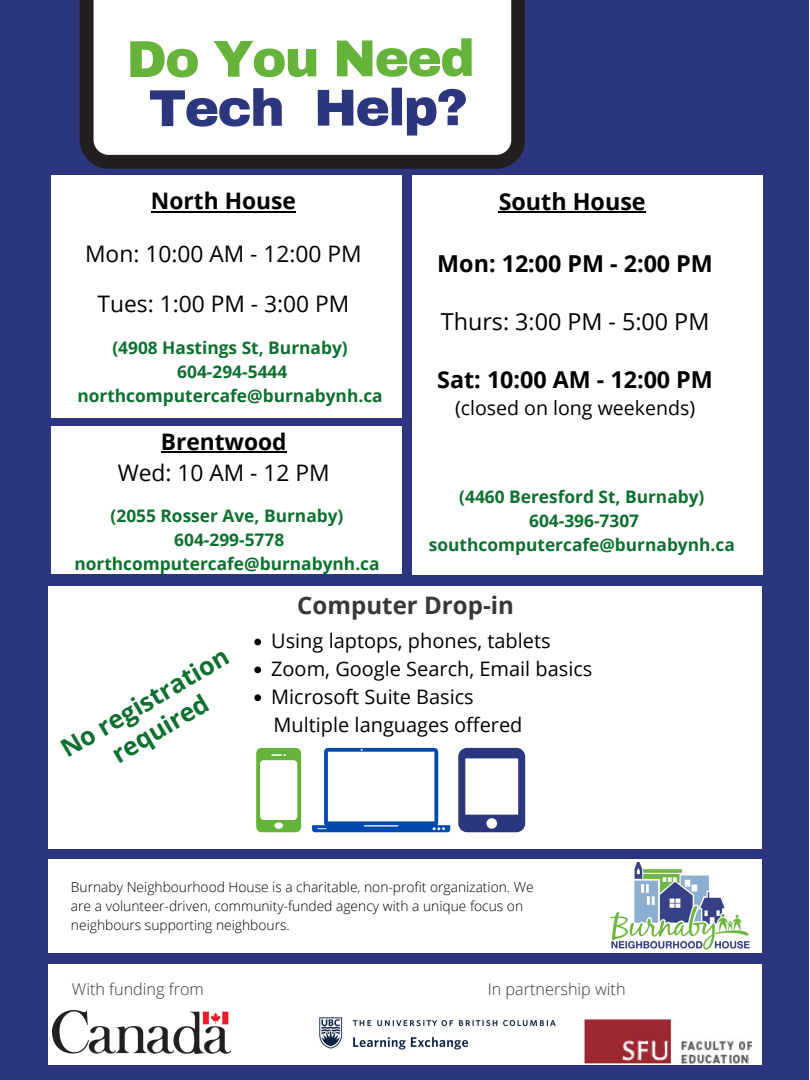
<style>
.page{position:relative;width:810px;height:1080px;background:#fff}
.page>*{position:absolute;margin:0;border:0;box-sizing:border-box;transform-origin:0 0}
.t1{font:900 51.94px "Archivo";letter-spacing:-.04em;color:#66b339}
.t2{font:900 51.94px "Archivo";letter-spacing:-.04em;color:#2b367f}
.t3{font:700 25px/30.4px "Open Sans";color:#0c702e;text-align:center}
.t4{font:700 24.06px "Open Sans";color:#383838}
.t5{font:700 23.31px "Open Sans";color:#000}
.t6{font:23.31px "Open Sans";color:#000}
.t7{font:22.75px "Open Sans";color:#000}
.t8{font:700 22.75px "Open Sans";color:#000}
.t9{font:19.94px "Open Sans";color:#000}
.t10{font:19.56px "Open Sans";color:#000}
.t11{font:700 17.31px "Open Sans";color:#0c702e}
.t12{font:300 16.25px "Open Sans";color:#383838}
.t13{font:300 13.81px/19.1px "Open Sans";color:#000}
</style>
<div class="page">
<div style="left:0;top:0;width:809px;height:1080px;background:#2b367f"></div>
<div style="left:48px;top:964px;width:714px;height:101px;background:#fff"></div>
<img style="left:53px;top:1010px;width:177px;height:44px">
<img style="left:585px;top:1018px;width:166px;height:46px">
<div style="left:48px;top:586px;width:714px;height:262px;background:#fff"></div>
<svg style="left:80px;top:0;width:445px;height:169px;background:#dfdfdf"></svg>
<div style="left:48px;top:859px;width:714px;height:94px;background:#fff"></div>
<img style="left:610px;top:862px;width:139px;height:88px">
<div style="left:51px;top:175px;width:351px;height:243px;background:#fff"></div>
<hr style="left:151px;top:211px;width:145px;height:2px;background:#000">
<div style="left:413px;top:175px;width:350px;height:400px;background:#fff"></div>
<hr style="left:499px;top:211px;width:147px;height:2px;background:#000">
<img style="left:319px;top:1017px;width:237px;height:33px">
<svg style="left:254px;top:639px;width:7px;height:6px"></svg>
<svg style="left:254px;top:667px;width:7px;height:6px"></svg>
<svg style="left:254px;top:694px;width:7px;height:7px"></svg>
<svg style="left:458px;top:748px;width:67px;height:84px"></svg>
<svg style="left:312px;top:748px;width:139px;height:84px"></svg>
<svg style="left:256px;top:748px;width:45px;height:84px"></svg>
<div style="left:51px;top:426px;width:351px;height:148px;background:#fff"></div>
<hr style="left:161px;top:451px;width:126px;height:2px;background:#000">
<p class="t1" style="left:127px;top:31px;width:350px">Do You Need</p>
<p class="t2" style="left:149px;top:80px;width:321px">Tech Help?</p>
<p class="t8" style="left:151px;top:185px;width:146px">North House</p>
<p class="t7" style="left:85px;top:238px;width:278px">Mon: 10:00 AM - 12:00 PM</p>
<p class="t7" style="left:98px;top:288px;width:253px">Tues: 1:00 PM - 3:00 PM</p>
<p class="t11" style="left:112px;top:335px;width:237px">(4908 Hastings St, Burnaby)</p>
<p class="t11" style="left:177px;top:360px;width:112px">604-294-5444</p>
<p class="t11" style="left:77px;top:384px;width:307px">northcomputercafe@burnabynh.ca</p>
<p class="t8" style="left:161px;top:425px;width:127px">Brentwood</p>
<p class="t7" style="left:118px;top:457px;width:213px">Wed: 10 AM - 12 PM</p>
<p class="t11" style="left:111px;top:503px;width:234px">(2055 Rosser Ave, Burnaby)</p>
<p class="t11" style="left:174px;top:527px;width:112px">604-299-5778</p>
<p class="t11" style="left:74px;top:551px;width:307px">northcomputercafe@burnabynh.ca</p>
<p class="t5" style="left:499px;top:185px;width:149px">South House</p>
<p class="t5" style="left:437px;top:248px;width:277px">Mon: 12:00 PM - 2:00 PM</p>
<p class="t6" style="left:441px;top:305px;width:270px">Thurs: 3:00 PM - 5:00 PM</p>
<p class="t5" style="left:437px;top:363px;width:277px">Sat: 10:00 AM - 12:00 PM</p>
<p class="t10" style="left:455px;top:394px;width:242px">(closed on long weekends)</p>
<p class="t11" style="left:459px;top:485px;width:247px">(4460 Beresford St, Burnaby)</p>
<p class="t11" style="left:529px;top:509px;width:112px">604-396-7307</p>
<p class="t11" style="left:429px;top:533px;width:308px">southcomputercafe@burnabynh.ca</p>
<p class="t3" style="left:55px;top:738px;width:192px;rotate:-31deg">No registration required</p>
<p class="t4" style="left:297px;top:588px;width:218px">Computer Drop-in</p>
<p class="t9" style="left:271px;top:627px;width:281px">Using laptops, phones, tablets</p>
<p class="t9" style="left:271px;top:655px;width:323px">Zoom, Google Search, Email basics</p>
<p class="t9" style="left:271px;top:683px;width:204px">Microsoft Suite Basics</p>
<p class="t9" style="left:274px;top:711px;width:250px">Multiple languages offered</p>
<p class="t13" style="left:71px;top:877px;width:464px">Burnaby Neighbourhood House is a charitable, non-profit organization. We are a volunteer-driven, community-funded agency with a unique focus on neighbours supporting neighbours.</p>
<p class="t12" style="left:72px;top:978px;width:134px">With funding from</p>
<p class="t12" style="left:488px;top:978px;width:139px">In partnership with</p>
</div>
